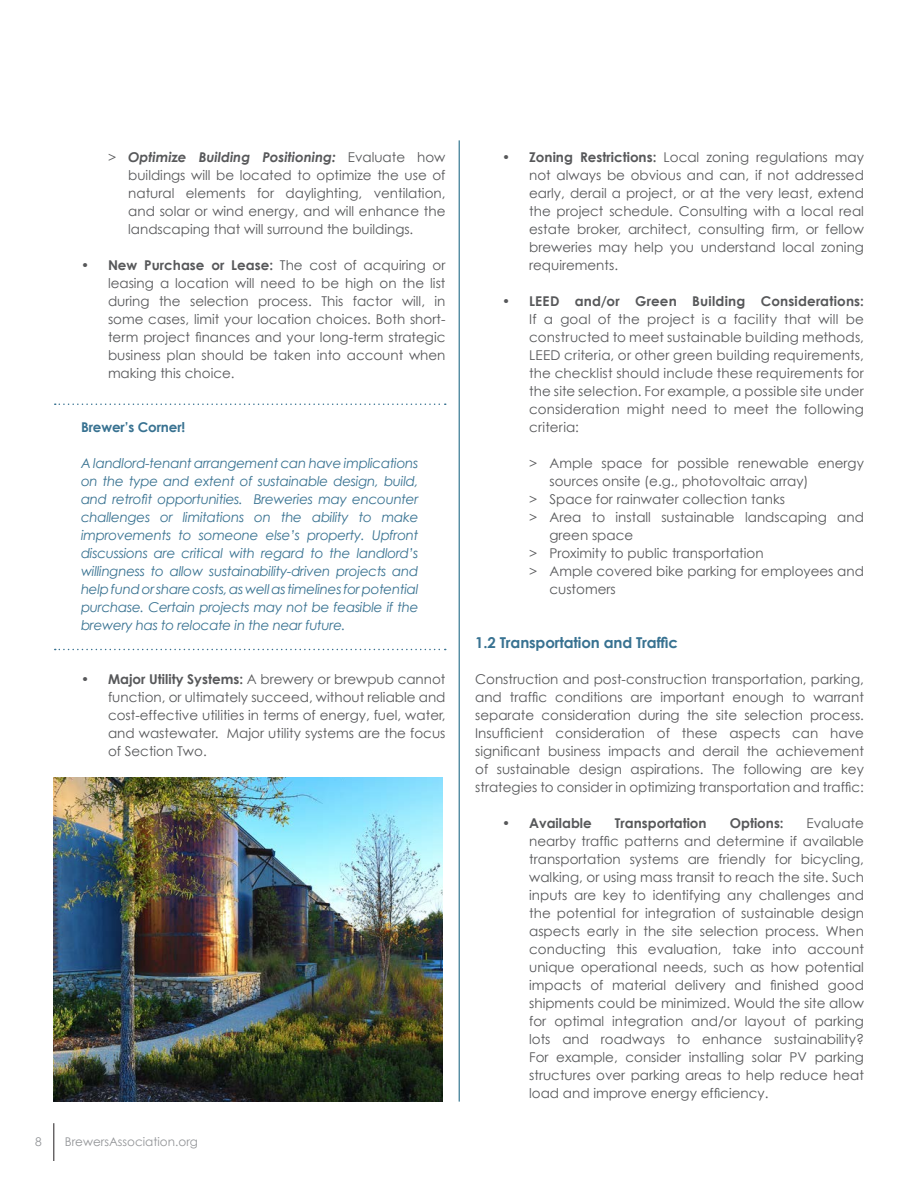
<style>
.page{position:relative;width:918px;height:1188px;background:#fff}
.page>*{position:absolute;margin:0;border:0;box-sizing:border-box;transform-origin:0 0}
.headers{font:700 15px "Century Gothic";letter-spacing:-.01em;color:#387291}
.text{font:13.5px/18px "Century Gothic";color:#57585a;text-align:justify}
.sidebar_rule_bottom{font:italic 13.5px/18px "Century Gothic";letter-spacing:-.02em;color:#387291;text-align:justify}
.text_bullet{font:13.5px/18px "Century Gothic";color:#57585a}
.t1{font:700 13.5px "Century Gothic";color:#57585a}
.sidebar_header_rule{font:700 13.5px "Century Gothic";letter-spacing:-.01em;color:#387291}
.t2{font:12px "Century Gothic";color:#939598}
.s1{font-weight:700;font-style:italic}
.s2{font-weight:700}
</style>
<div class="page">
<hr style="left:54px;top:1123px;width:1px;height:38px;background:#231f20">
<hr style="left:459px;top:140px;width:1px;height:962px;background:#0c5c7b">
<svg style="left:55px;top:404px;width:391px;height:1px"></svg>
<svg style="left:55px;top:649px;width:391px;height:1px"></svg>
<img style="left:54px;top:778px;width:388px;height:324px">
<p class="text_bullet" style="left:128px;top:148px;width:319px;text-align:justify;text-indent:-20px">&gt; <span class="s1">Optimize Building Positioning:</span> Evaluate how buildings will be located to optimize the use of natural elements for daylighting, ventilation, and solar or wind energy, and will enhance the landscaping that will surround the buildings.</p>
<p class="text" style="left:108px;top:256px;width:339px;text-indent:-27px"><span class="s2">• New Purchase or Lease:</span> The cost of acquiring or leasing a location will need to be high on the list during the selection process. This factor will, in some cases, limit your location choices. Both short&shy;term project finances and your long-term strategic business plan should be taken into account when making this choice.</p>
<p class="sidebar_header_rule" style="left:81px;top:419px;width:106px">Brewer’s Corner!</p>
<p class="sidebar_rule_bottom" style="left:81px;top:454px;width:339px">A landlord-tenant arrangement can have implications on the type and extent of sustainable design, build, and retrofit opportunities. Breweries may encounter challenges or limitations on the ability to make improvements to someone else’s property. Upfront discussions are critical with regard to the landlord’s willingness to allow sustainability-driven projects and help fund or share costs, as well as timelines for potential purchase. Certain projects may not be feasible if the brewery has to relocate in the near future.</p>
<p class="text" style="left:108px;top:670px;width:339px;text-indent:-27px"><span class="s2">• Major Utility Systems:</span> A brewery or brewpub cannot function, or ultimately succeed, without reliable and cost-effective utilities in terms of energy, fuel, water, and wastewater. Major utility systems are the focus of Section Two.</p>
<p class="t2" style="left:35px;top:1134px;width:8px">8</p>
<p class="t2" style="left:65px;top:1134px;width:135px">BrewersAssociation.org</p>
<p class="text" style="left:529px;top:148px;width:336px;text-indent:-27px"><span class="s2">• Zoning Restrictions:</span> Local zoning regulations may not always be obvious and can, if not addressed early, derail a project, or at the very least, extend the project schedule. Consulting with a local real estate broker, architect, consulting firm, or fellow breweries may help you understand local zoning requirements.</p>
<p class="text" style="left:529px;top:292px;width:336px;text-indent:-27px"><span class="s2">• LEED and/or Green Building Considerations:<br></span>If a goal of the project is a facility that will be constructed to meet sustainable building methods, LEED criteria, or other green building requirements, the checklist should include these requirements for the site selection. For example, a possible site under consideration might need to meet the following criteria:</p>
<p class="text_bullet" style="left:549px;top:454px;width:316px;text-indent:-20px">&gt; Ample space for possible renewable energy sources onsite (e.g., photovoltaic array)</p>
<p class="text_bullet" style="left:529px;top:490px;width:257px">&gt; Space for rainwater collection tanks</p>
<p class="text_bullet" style="left:549px;top:508px;width:316px;text-indent:-20px">&gt; Area to install sustainable landscaping and green space</p>
<p class="text_bullet" style="left:529px;top:544px;width:236px">&gt; Proximity to public transportation</p>
<p class="text_bullet" style="left:549px;top:562px;width:316px;text-indent:-20px">&gt; Ample covered bike parking for employees and customers</p>
<p class="headers" style="left:475px;top:633px;width:204px">1.2 Transportation and Traffic</p>
<p class="text" style="left:475px;top:670px;width:390px">Construction and post-construction transportation, parking, and traffic conditions are important enough to warrant separate consideration during the site selection process.<br>Insufficient consideration of these aspects can have significant business impacts and derail the achievement of sustainable design aspirations. The following are key strategies to consider in optimizing transportation and traffic:</p>
<p class="t1" style="left:502px;top:815px;width:91px">• Available</p>
<p class="t1" style="left:615px;top:815px;width:93px">Transportation</p>
<p class="t1" style="left:730px;top:815px;width:55px">Options:</p>
<p class="text" style="left:529px;top:814px;width:336px;text-indent:277px">Evaluate nearby traffic patterns and determine if available transportation systems are friendly for bicycling, walking, or using mass transit to reach the site. Such inputs are key to identifying any challenges and the potential for integration of sustainable design aspects early in the site selection process. When conducting this evaluation, take into account unique operational needs, such as how potential impacts of material delivery and finished good shipments could be minimized. Would the site allow for optimal integration and/or layout of parking lots and roadways to enhance sustainability?<br>For example, consider installing solar PV parking structures over parking areas to help reduce heat load and improve energy efficiency.</p>
</div>
